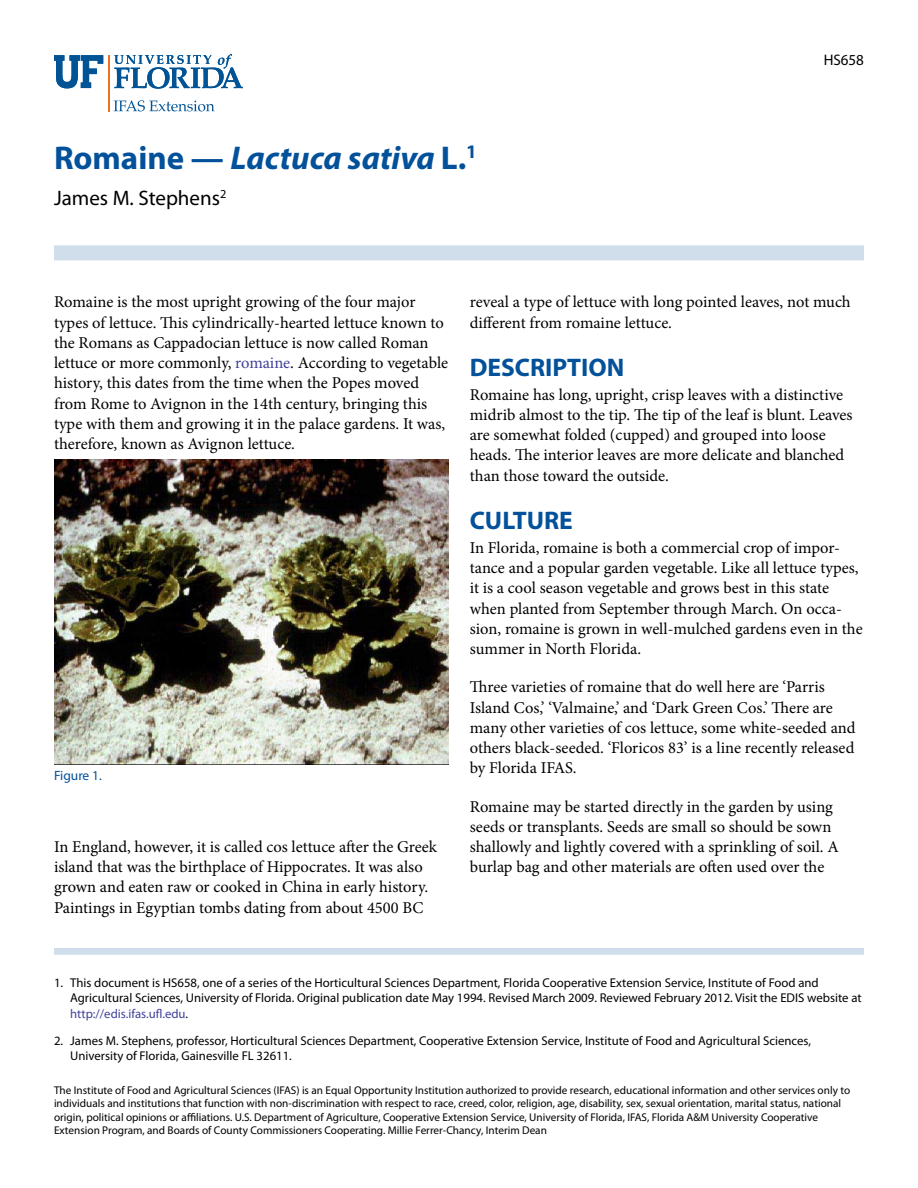
<style>
.page{position:relative;width:918px;height:1188px;background:#fff}
.page>*{position:absolute;margin:0;border:0;box-sizing:border-box;transform-origin:0 0}
.t1{font:italic 700 33px "Myriad Pro";color:#03519a}
.t2{font:700 25.5px "Myriad Pro";color:#03519a}
.t3{font:21px "Myriad Pro";color:#000}
.t4{font:16.5px/20.2px "Minion Pro";color:#000}
.t5{font:15.3px "Myriad Pro";color:#000}
.t6{font:13.5px "Myriad Pro";color:#03519a}
.t7{font:12.75px/15.3px "Myriad Pro";color:#000}
.t8{font:11.25px/13.5px "Myriad Pro";color:#000}
.s1{font-style:normal}
.s2{color:#414099}
</style>
<div class="page">
<hr style="left:108px;top:55px;width:2px;height:56px;background:#f36f21">
<svg style="left:114px;top:54px;width:129px;height:35px"></svg>
<svg style="left:54px;top:55px;width:49px;height:33px"></svg>
<svg style="left:114px;top:100px;width:101px;height:11px"></svg>
<div style="left:54px;top:245px;width:810px;height:15px;background:#d0ddea"></div>
<div style="left:54px;top:948px;width:810px;height:7px;background:#d0ddea"></div>
<img style="left:54px;top:460px;width:394px;height:305px">
<h1 class="t1" style="left:54px;top:136px;width:425px"><span class="s1">Romaine —</span> Lactuca sativa <span class="s1">L.</span><sup>1</sup></h1>
<p class="t3" style="left:54px;top:185px;width:174px">James M. Stephens<sup>2</sup></p>
<p class="t5" style="left:824px;top:51px;width:42px">HS658</p>
<p class="t4" style="left:54px;top:292px;width:396px">Romaine is the most upright growing of the four major types of lettuce. This cylindrically-hearted lettuce known to the Romans as Cappadocian lettuce is now called Roman lettuce or more commonly, <span class="s2">romaine</span>. According to vegetable history, this dates from the time when the Popes moved from Rome to Avignon in the 14th century, bringing this type with them and growing it in the palace gardens. It was, therefore, known as Avignon lettuce.</p>
<p class="t6" style="left:54px;top:767px;width:49px">Figure 1.</p>
<p class="t4" style="left:54px;top:837px;width:384px">In England, however, it is called cos lettuce after the Greek island that was the birthplace of Hippocrates. It was also grown and eaten raw or cooked in China in early history.<br>Paintings in Egyptian tombs dating from about 4500 BC</p>
<p class="t4" style="left:470px;top:292px;width:382px">reveal a type of lettuce with long pointed leaves, not much different from romaine lettuce.</p>
<h2 class="t2" style="left:470px;top:351px;width:156px">DESCRIPTION</h2>
<p class="t4" style="left:470px;top:384px;width:384px">Romaine has long, upright, crisp leaves with a distinctive midrib almost to the tip. The tip of the leaf is blunt. Leaves are somewhat folded (cupped) and grouped into loose heads. The interior leaves are more delicate and blanched than those toward the outside.</p>
<h2 class="t2" style="left:470px;top:504px;width:105px">CULTURE</h2>
<p class="t4" style="left:470px;top:538px;width:394px">In Florida, romaine is both a commercial crop of impor&shy;tance and a popular garden vegetable. Like all lettuce types, it is a cool season vegetable and grows best in this state when planted from September through March. On occa&shy;sion, romaine is grown in well-mulched gardens even in the summer in North Florida.</p>
<p class="t4" style="left:470px;top:677px;width:387px">Three varieties of romaine that do well here are ‘Parris Island Cos,’ ‘Valmaine,’ and ‘Dark Green Cos.’ There are many other varieties of cos lettuce, some white-seeded and others black-seeded. ‘Floricos 83’ is a line recently released by Florida IFAS.</p>
<p class="t4" style="left:470px;top:796px;width:370px">Romaine may be started directly in the garden by using seeds or transplants. Seeds are small so should be sown shallowly and lightly covered with a sprinkling of soil. A burlap bag and other materials are often used over the</p>
<p class="t7" style="left:70px;top:975px;width:793px;text-indent:-16px">1. This document is HS658, one of a series of the Horticultural Sciences Department, Florida Cooperative Extension Service, Institute of Food and<br>Agricultural Sciences, University of Florida. Original publication date May 1994. Revised March 2009. Reviewed February 2012. Visit the EDIS website at <span class="s2">http://edis.ifas.ufl.edu</span>.</p>
<p class="t7" style="left:70px;top:1033px;width:742px;text-indent:-16px">2. James M. Stephens, professor, Horticultural Sciences Department, Cooperative Extension Service, Institute of Food and Agricultural Sciences,<br>University of Florida, Gainesville FL 32611.</p>
<p class="t8" style="left:54px;top:1083px;width:798px">The Institute of Food and Agricultural Sciences (IFAS) is an Equal Opportunity Institution authorized to provide research, educational information and other services only to individuals and institutions that function with non-discrimination with respect to race, creed, color, religion, age, disability, sex, sexual orientation, marital status, national origin, political opinions or affiliations. U.S. Department of Agriculture, Cooperative Extension Service, University of Florida, IFAS, Florida A&amp;M University Cooperative Extension Program, and Boards of County Commissioners Cooperating. Millie Ferrer-Chancy, Interim Dean</p>
</div>
